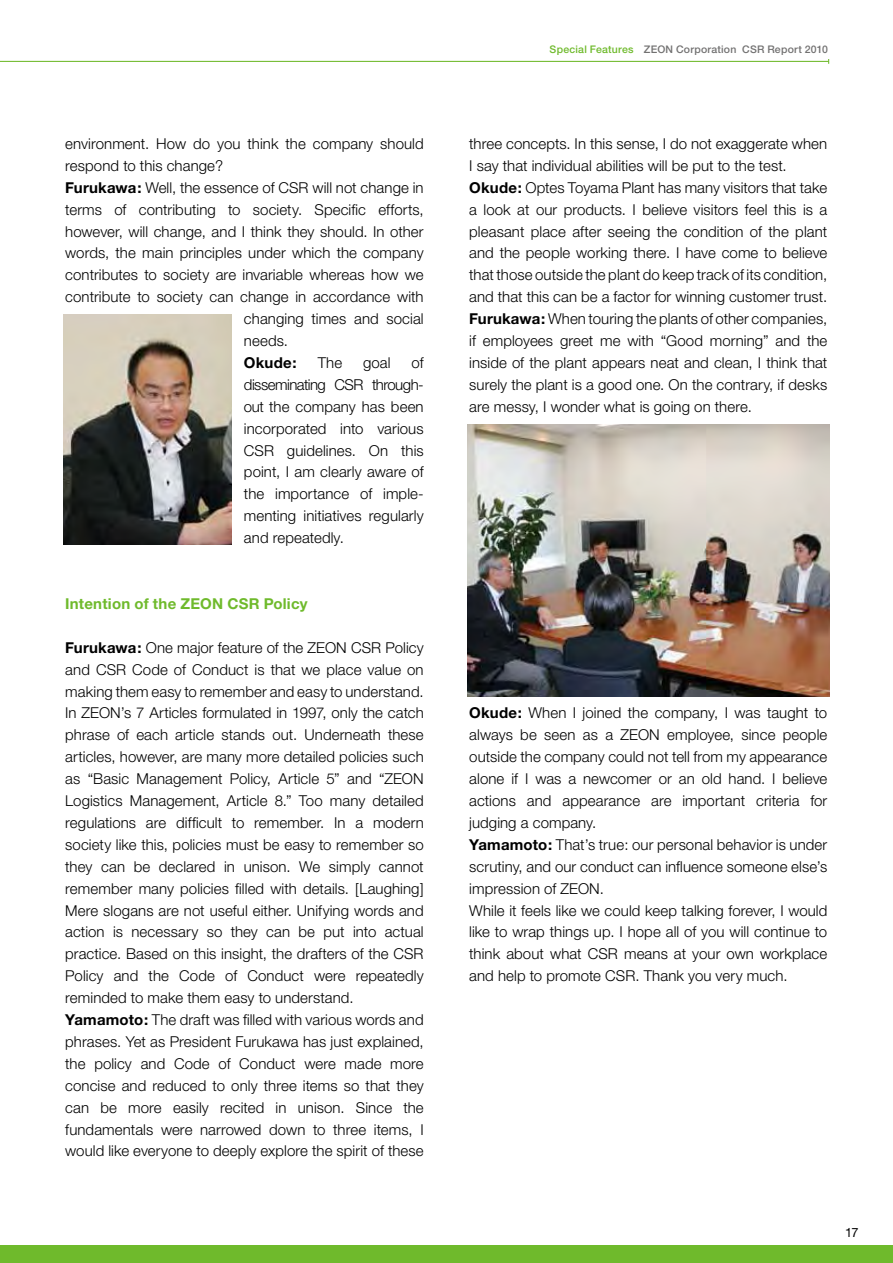
<style>
.page{position:relative;width:893px;height:1263px;background:#fff}
.page>*{position:absolute;margin:0;border:0;box-sizing:border-box;transform-origin:0 0}
.t1{font:300 15px/21.9px "Helvetica Neue";letter-spacing:.005em;color:#000}
.t2{font:700 15px "Helvetica Neue";letter-spacing:.01em;color:#6fba2c}
.t3{font:700 15px "Helvetica Neue";letter-spacing:.015em;color:#000}
.t4{font:12.75px "Helvetica Neue";color:#000}
.t5{font:500 10.5px "Helvetica Neue";letter-spacing:.02em;color:#727171}
.t6{font:500 10.5px "Helvetica Neue";letter-spacing:.02em;color:#6fba2c}
.s1{font-weight:700}
</style>
<div class="page">
<div style="left:0;top:1246px;width:893px;height:17px;background:#6fba2c"></div>
<hr style="left:0;top:61px;width:829px;height:1px;background:#6fba2c">
<img style="left:468px;top:424px;width:361px;height:272px">
<img style="left:64px;top:315px;width:167px;height:229px">
<p class="t1" style="left:65px;top:132px;width:360px">environment. How do you think the company should</p>
<p class="t1" style="left:65px;top:154px;width:159px">respond to this change?</p>
<p class="t1" style="left:65px;top:176px;width:360px"><span class="s1">Furukawa:</span> Well, the essence of CSR will not change in</p>
<p class="t1" style="left:65px;top:198px;width:360px">terms of contributing to society. Specific efforts,</p>
<p class="t1" style="left:65px;top:220px;width:360px">however, will change, and I think they should. In other</p>
<p class="t1" style="left:65px;top:242px;width:360px">words, the main principles under which the company</p>
<p class="t1" style="left:65px;top:264px;width:360px">contributes to society are invariable whereas how we</p>
<p class="t1" style="left:65px;top:286px;width:360px">contribute to society can change in accordance with</p>
<p class="t1" style="left:244px;top:308px;width:181px">changing times and social</p>
<p class="t1" style="left:244px;top:329px;width:46px">needs.</p>
<p class="t3" style="left:244px;top:353px;width:54px">Okude:</p>
<p class="t1" style="left:318px;top:351px;width:26px">The</p>
<p class="t1" style="left:363px;top:351px;width:29px">goal</p>
<p class="t1" style="left:244px;top:351px;width:181px;text-align:justify;text-indent:168px">of disseminating CSR through&shy;out the company has been incorporated into various CSR guidelines. On this point, I am clearly aware of the importance of imple&shy;menting initiatives regularly and repeatedly.</p>
<p class="t2" style="left:65px;top:594px;width:244px">Intention of the ZEON CSR Policy</p>
<p class="t1" style="left:65px;top:636px;width:360px"><span class="s1">Furukawa:</span> One major feature of the ZEON CSR Policy and CSR Code of Conduct is that we place value on making them easy to remember and easy to understand.<br>In ZEON’s 7 Articles formulated in 1997, only the catch phrase of each article stands out. Underneath these articles, however, are many more detailed policies such as “Basic Management Policy, Article 5” and “ZEON Logistics Management, Article 8.” Too many detailed regulations are difficult to remember. In a modern society like this, policies must be easy to remember so they can be declared in unison. We simply cannot remember many policies filled with details. [Laughing] Mere slogans are not useful either. Unifying words and action is necessary so they can be put into actual practice. Based on this insight, the drafters of the CSR Policy and the Code of Conduct were repeatedly reminded to make them easy to understand.<br><span class="s1">Yamamoto:</span> The draft was filled with various words and phrases. Yet as President Furukawa has just explained, the policy and Code of Conduct were made more concise and reduced to only three items so that they can be more easily recited in unison. Since the fundamentals were narrowed down to three items, I would like everyone to deeply explore the spirit of these</p>
<p class="t6" style="left:550px;top:43px;width:85px">Special Features</p>
<p class="t5" style="left:644px;top:43px;width:186px">ZEON Corporation CSR Report 2010</p>
<p class="t1" style="left:469px;top:132px;width:360px">three concepts. In this sense, I do not exaggerate when I say that individual abilities will be put to the test.<br><span class="s1">Okude:</span> Optes Toyama Plant has many visitors that take a look at our products. I believe visitors feel this is a pleasant place after seeing the condition of the plant and the people working there. I have come to believe that those outside the plant do keep track of its condition, and that this can be a factor for winning customer trust.<br><span class="s1">Furukawa:</span> When touring the plants of other companies, if employees greet me with “Good morning” and the inside of the plant appears neat and clean, I think that surely the plant is a good one. On the contrary, if desks are messy, I wonder what is going on there.</p>
<p class="t1" style="left:469px;top:702px;width:360px"><span class="s1">Okude:</span> When I joined the company, I was taught to always be seen as a ZEON employee, since people outside the company could not tell from my appearance alone if I was a newcomer or an old hand. I believe actions and appearance are important criteria for judging a company.<br><span class="s1">Yamamoto:</span> That’s true: our personal behavior is under scrutiny, and our conduct can influence someone else’s impression of ZEON.<br>While it feels like we could keep talking forever, I would like to wrap things up. I hope all of you will continue to think about what CSR means at your own workplace and help to promote CSR. Thank you very much.</p>
<p class="t4" style="left:845px;top:1224px;width:15px">17</p>
</div>
